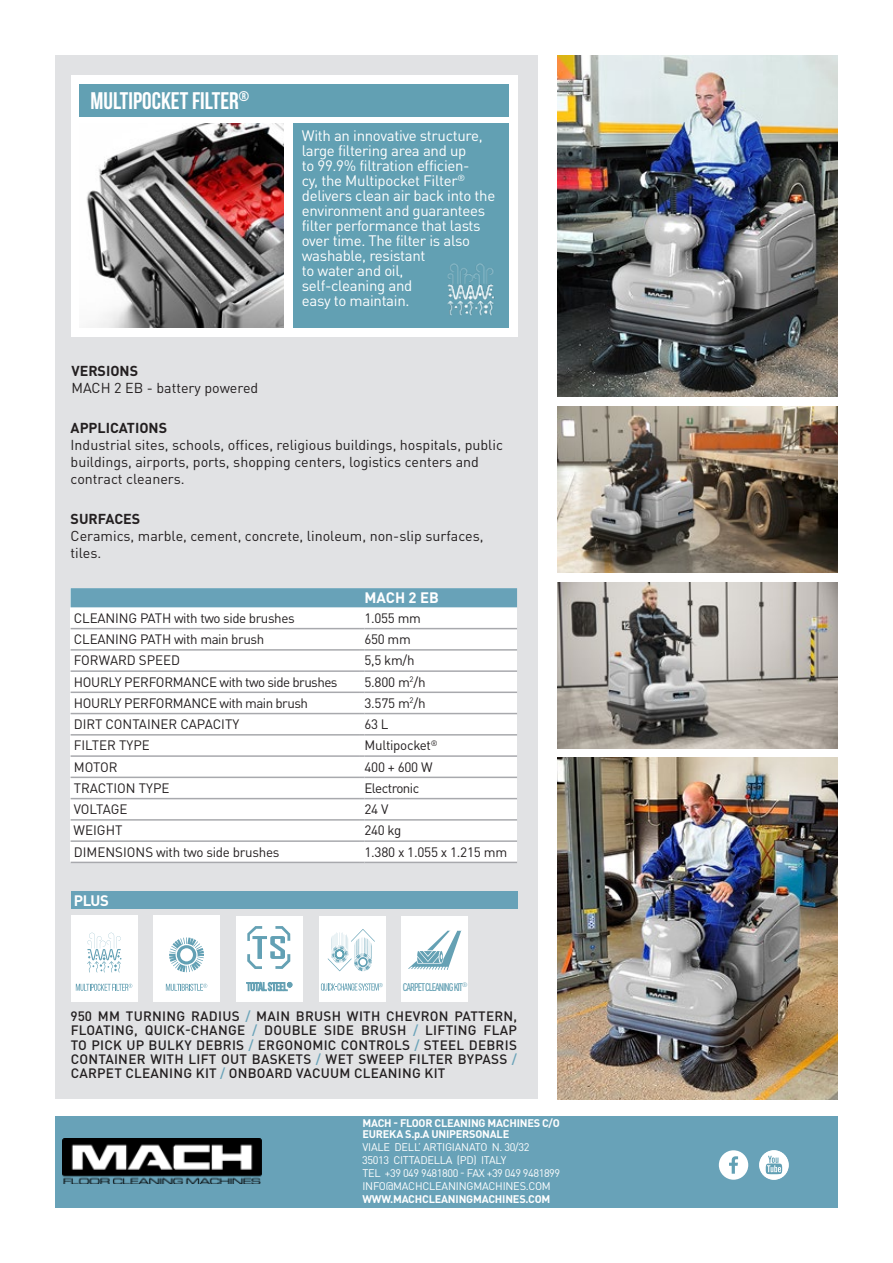
<style>
.page{position:relative;width:893px;height:1263px;background:#fff}
.page>*{position:absolute;margin:0;border:0;box-sizing:border-box;transform-origin:0 0}
.t1{font:700 24px "Bebas Neue";color:#fff}
.t2{font:15px/15px "DIN Pro";letter-spacing:-.02em;color:#fff}
.t3{font:700 15px "DIN Pro";letter-spacing:-.01em;color:#fff}
.t4{font:14.25px/17.1px "DIN Pro";color:#231f20}
.t5{font:700 14.25px "DIN Pro";color:#231f20}
.t6{font:500 13.5px/14.2px "DIN Pro";letter-spacing:.02em;color:#231f20;text-align:justify}
.t7{font:13.5px "DIN Pro";letter-spacing:-.02em;color:#231f20}
.t8{font:13.5px "DIN Pro";color:#231f20}
.t9{font:13.5px "DIN Pro";letter-spacing:-.04em;color:#231f20}
.t10{font:10.95px/13.2px "DIN Pro";letter-spacing:-.02em;color:#fff}
.t11{font:700 10.95px/10.4px "DIN Pro";letter-spacing:-.02em;color:#fff}
.t12{font:500 10.95px "DIN Cond";letter-spacing:-.09em;color:#65a1b4}
.s1{color:#68a2b8}
</style>
<div class="page">
<div style="left:55px;top:55px;width:483px;height:1044px;background:#e1e2e4"></div>
<div style="left:71px;top:75px;width:447px;height:261px;background:#fff"></div>
<div style="left:55px;top:1116px;width:783px;height:92px;background:#68a2b8"></div>
<img style="left:63px;top:1138px;width:198px;height:45px">
<img style="left:557px;top:407px;width:281px;height:166px">
<img style="left:557px;top:582px;width:281px;height:167px">
<img style="left:557px;top:55px;width:281px;height:342px">
<img style="left:557px;top:758px;width:281px;height:341px">
<img style="left:86px;top:123px;width:198px;height:204px">
<div style="left:153px;top:915px;width:67px;height:87px;background:#fff"></div>
<svg style="left:169px;top:937px;width:35px;height:35px"></svg>
<svg style="left:166px;top:984px;width:41px;height:7px"></svg>
<div style="left:71px;top:915px;width:66px;height:87px;background:#fff"></div>
<svg style="left:87px;top:933px;width:34px;height:39px"></svg>
<svg style="left:76px;top:984px;width:56px;height:7px"></svg>
<div style="left:236px;top:916px;width:67px;height:86px;background:#fff"></div>
<svg style="left:247px;top:926px;width:43px;height:43px"></svg>
<svg style="left:247px;top:982px;width:45px;height:9px"></svg>
<div style="left:319px;top:916px;width:66px;height:86px;background:#fff"></div>
<svg style="left:328px;top:929px;width:47px;height:42px"></svg>
<svg style="left:321px;top:983px;width:62px;height:8px"></svg>
<div style="left:719px;top:1150px;width:29px;height:30px;background:#fff;border-radius:50%"></div>
<svg style="left:729px;top:1156px;width:9px;height:18px"></svg>
<div style="left:759px;top:1150px;width:30px;height:30px;background:#fff;border-radius:50%"></div>
<svg style="left:766px;top:1156px;width:16px;height:18px"></svg>
<div style="left:71px;top:892px;width:446px;height:17px;background:#68a2b8"></div>
<div style="left:401px;top:916px;width:67px;height:86px;background:#fff"></div>
<svg style="left:408px;top:930px;width:53px;height:40px"></svg>
<div style="left:80px;top:84px;width:429px;height:33px;background:#62a0b3"></div>
<div style="left:293px;top:123px;width:216px;height:204px;background:#62a0b3"></div>
<div style="left:71px;top:588px;width:446px;height:275px;background:#fff"></div>
<div style="left:71px;top:588px;width:446px;height:19px;background:#68a2b8"></div>
<hr style="left:71px;top:628px;width:289px;height:1px;background:#a8a9ad">
<hr style="left:364px;top:628px;width:153px;height:1px;background:#a8a9ad">
<hr style="left:71px;top:649px;width:289px;height:2px;background:#a8a9ad">
<hr style="left:364px;top:649px;width:153px;height:2px;background:#a8a9ad">
<hr style="left:71px;top:670px;width:289px;height:2px;background:#a8a9ad">
<hr style="left:364px;top:670px;width:153px;height:2px;background:#a8a9ad">
<hr style="left:71px;top:691px;width:289px;height:2px;background:#a8a9ad">
<hr style="left:364px;top:691px;width:153px;height:2px;background:#a8a9ad">
<hr style="left:71px;top:713px;width:289px;height:1px;background:#a8a9ad">
<hr style="left:364px;top:713px;width:153px;height:1px;background:#a8a9ad">
<hr style="left:71px;top:734px;width:289px;height:1px;background:#a8a9ad">
<hr style="left:364px;top:734px;width:153px;height:1px;background:#a8a9ad">
<hr style="left:71px;top:755px;width:289px;height:2px;background:#a8a9ad">
<hr style="left:364px;top:755px;width:153px;height:2px;background:#a8a9ad">
<hr style="left:71px;top:777px;width:289px;height:1px;background:#a8a9ad">
<hr style="left:364px;top:777px;width:153px;height:1px;background:#a8a9ad">
<hr style="left:71px;top:798px;width:289px;height:1px;background:#a8a9ad">
<hr style="left:364px;top:798px;width:153px;height:1px;background:#a8a9ad">
<hr style="left:71px;top:819px;width:289px;height:2px;background:#a8a9ad">
<hr style="left:364px;top:819px;width:153px;height:2px;background:#a8a9ad">
<hr style="left:71px;top:840px;width:289px;height:2px;background:#a8a9ad">
<hr style="left:364px;top:840px;width:153px;height:2px;background:#a8a9ad">
<hr style="left:71px;top:862px;width:289px;height:1px;background:#a8a9ad">
<hr style="left:364px;top:862px;width:153px;height:1px;background:#a8a9ad">
<img style="left:447px;top:264px;width:48px;height:52px">
<h1 class="t1" style="left:91px;top:88px;width:160px">MULTIPOCKET FILTER<sup>®</sup></h1>
<p class="t5" style="left:71px;top:359px;width:68px">VERSIONS</p>
<p class="t4" style="left:71px;top:378px;width:188px">MACH 2 EB - battery powered</p>
<p class="t2" style="left:302px;top:127px;width:195px">With an innovative structure, large filtering area and up<br>to 99.9% filtration efficien-<br>cy, the Multipocket Filter<sup>® </sup>delivers clean air back into the environment and guarantees filter performance that lasts over time. The filter is also washable, resistant<br>to water and oil,<br>self-cleaning and<br>easy to maintain.</p>
<p class="t5" style="left:71px;top:416px;width:98px">APPLICATIONS</p>
<p class="t4" style="left:71px;top:435px;width:434px">Industrial sites, schools, offices, religious buildings, hospitals, public buildings, airports, ports, shopping centers, logistics centers and contract cleaners.</p>
<p class="t5" style="left:71px;top:507px;width:71px">SURFACES</p>
<p class="t4" style="left:71px;top:526px;width:414px">Ceramics, marble, cement, concrete, linoleum, non-slip surfaces, tiles.</p>
<p class="t3" style="left:364px;top:585px;width:76px">MACH 2 EB</p>
<p class="t7" style="left:74px;top:607px;width:222px">CLEANING PATH with two side brushes</p>
<p class="t7" style="left:364px;top:607px;width:58px">1.055 mm</p>
<p class="t7" style="left:74px;top:628px;width:192px">CLEANING PATH with main brush</p>
<p class="t7" style="left:364px;top:628px;width:48px">650 mm</p>
<p class="t8" style="left:74px;top:650px;width:108px">FORWARD SPEED</p>
<p class="t7" style="left:364px;top:650px;width:52px">5,5 km/h</p>
<p class="t9" style="left:74px;top:671px;width:265px">HOURLY PERFORMANCE with two side brushes</p>
<p class="t7" style="left:364px;top:671px;width:63px">5.800 m<sup>2</sup>/h</p>
<p class="t7" style="left:74px;top:692px;width:236px">HOURLY PERFORMANCE with main brush</p>
<p class="t7" style="left:364px;top:692px;width:63px">3.575 m<sup>2</sup>/h</p>
<p class="t8" style="left:74px;top:713px;width:167px">DIRT CONTAINER CAPACITY</p>
<p class="t7" style="left:364px;top:713px;width:26px">63 L</p>
<p class="t8" style="left:74px;top:735px;width:78px">FILTER TYPE</p>
<p class="t7" style="left:364px;top:735px;width:75px">Multipocket<sup>®</sup></p>
<p class="t7" style="left:74px;top:756px;width:45px">MOTOR</p>
<p class="t7" style="left:364px;top:756px;width:70px">400 + 600 W</p>
<p class="t8" style="left:74px;top:777px;width:97px">TRACTION TYPE</p>
<p class="t9" style="left:364px;top:777px;width:56px">Electronic</p>
<p class="t7" style="left:74px;top:798px;width:55px">VOLTAGE</p>
<p class="t7" style="left:364px;top:798px;width:26px">24 V</p>
<p class="t7" style="left:74px;top:820px;width:51px">WEIGHT</p>
<p class="t7" style="left:364px;top:820px;width:38px">240 kg</p>
<p class="t7" style="left:74px;top:841px;width:207px">DIMENSIONS with two side brushes</p>
<p class="t7" style="left:364px;top:841px;width:144px">1.380 x 1.055 x 1.215 mm</p>
<p class="t3" style="left:74px;top:888px;width:37px">PLUS</p>
<p class="t12" style="left:403px;top:980px;width:66px">CARPET CLEANING KIT<sup>®</sup></p>
<p class="t6" style="left:71px;top:1007px;width:448px">950 MM TURNING RADIUS <span class="s1">/</span> MAIN BRUSH WITH CHEVRON PATTERN, FLOATING, QUICK-CHANGE <span class="s1">/</span> DOUBLE SIDE BRUSH <span class="s1">/</span> LIFTING FLAP TO PICK UP BULKY DEBRIS <span class="s1">/</span> ERGONOMIC CONTROLS <span class="s1">/</span> STEEL DEBRIS CONTAINER WITH LIFT OUT BASKETS <span class="s1">/</span> WET SWEEP FILTER BYPASS <span class="s1">/ </span>CARPET CLEANING KIT <span class="s1">/</span> ONBOARD VACUUM CLEANING KIT</p>
<p class="t11" style="left:362px;top:1117px;width:199px">MACH - FLOOR CLEANING MACHINES C/O<br>EUREKA S.p.A UNIPERSONALE</p>
<p class="t10" style="left:362px;top:1139px;width:199px">VIALE DELL’ ARTIGIANATO N. 30/32<br>35013 CITTADELLA (PD) ITALY<br>TEL +39 049 9481800 - FAX +39 049 9481899<br>INFO@MACHCLEANINGMACHINES.COM</p>
<p class="t11" style="left:362px;top:1193px;width:190px">WWW.MACHCLEANINGMACHINES.COM</p>
</div>
